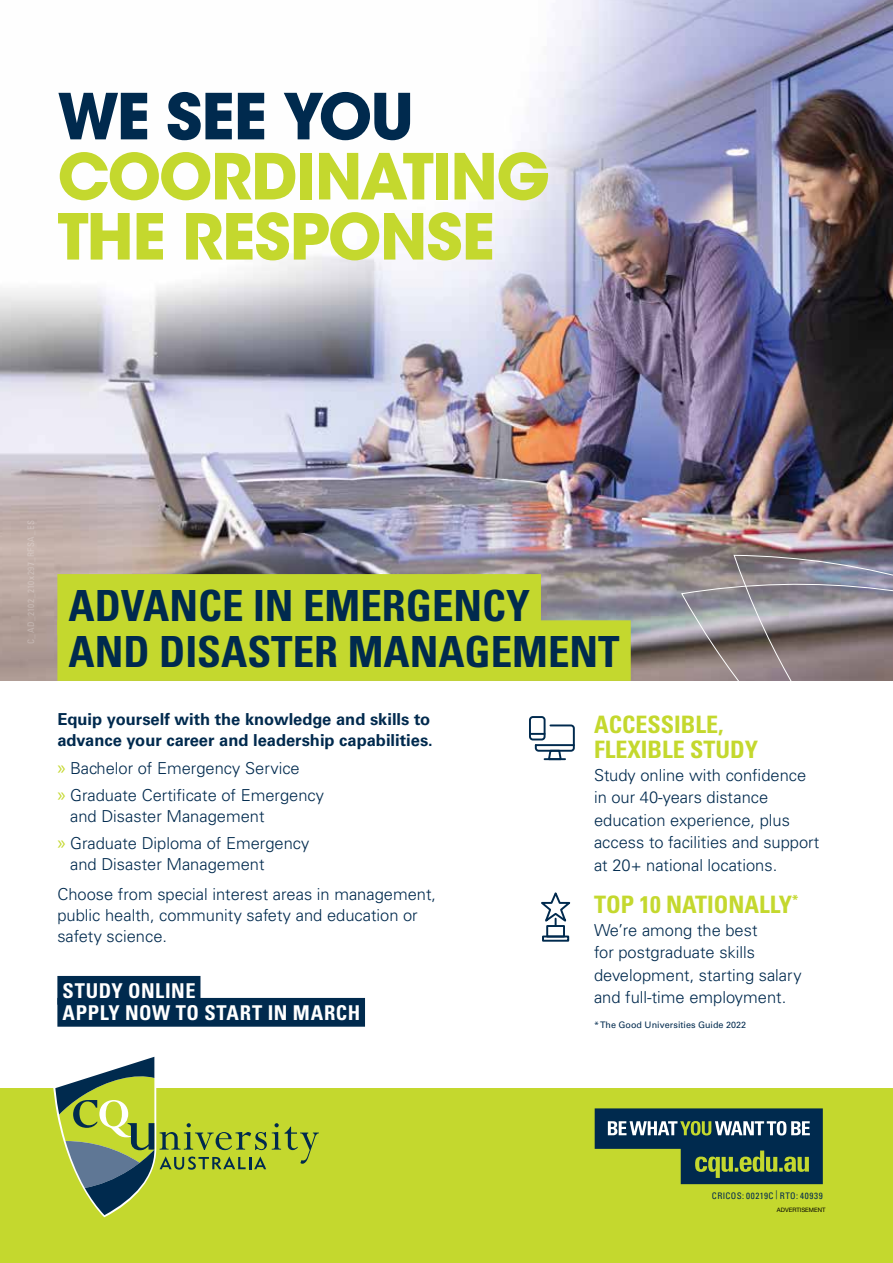
<style>
.page{position:relative;width:893px;height:1263px;background:#fff}
.page>*{position:absolute;margin:0;border:0;box-sizing:border-box;transform-origin:0 0}
.t1{font:700 62.85px/60.2px "ITC Avant Garde Std";letter-spacing:-.025em;color:#c4d82e}
.t2{font:700 62.85px "ITC Avant Garde Std";letter-spacing:-.03em;color:#002a4e}
.t3{font:700 condensed 42.9px/46.2px "Univers LT Std";color:#002a4e}
.t4{font:700 condensed 24px/25.5px "Univers LT Std";color:#c4d82e}
.t5{font:700 condensed 20.4px/22px "Univers LT Std";letter-spacing:.025em;color:#fff}
.t6{font:300 16.5px/22.5px "Univers LT Std";color:#002a4e}
.t7{font:700 16.5px/21px "Univers LT Std";color:#002a4e}
.t8{font:9px "Univers LT Std";color:#002a4e}
.t9{font:condensed 9px "Univers LT Std";letter-spacing:.055em;color:#002a4e}
.t10{font:6px "Helvetica Neue";color:#000}
.s1{font-family:"Myriad Pro";font-weight:400;font-size:19.5px;color:#c4d82e}
</style>
<div class="page">
<div style="left:0;top:1089px;width:893px;height:174px;background:#c4d82e"></div>
<img style="left:0;top:0;width:893px;height:681px">
<div style="left:57px;top:574px;width:484px;height:61px;background:#c4d82e"></div>
<div style="left:57px;top:620px;width:574px;height:61px;background:#c4d82e"></div>
<div style="left:57px;top:976px;width:143px;height:29px;background:#002a4e"></div>
<div style="left:57px;top:998px;width:308px;height:29px;background:#002a4e"></div>
<svg style="left:733px;top:555px;width:160px;height:17px;background:#827e8b"></svg>
<svg style="left:681px;top:572px;width:212px;height:109px;background:#8d8489"></svg>
<svg style="left:53px;top:1056px;width:266px;height:161px"></svg>
<svg style="left:595px;top:1108px;width:228px;height:76px"></svg>
<div style="left:542px;top:935px;width:27px;height:7px;border:2px solid #002a4e"></div>
<div style="left:546px;top:925px;width:19px;height:12px;border:2px solid #002a4e"></div>
<svg style="left:541px;top:892px;width:29px;height:34px"></svg>
<div style="left:529px;top:716px;width:17px;height:24px;border:2px solid #002a4e;border-radius:3px"></div>
<svg style="left:530px;top:723px;width:45px;height:37px"></svg>
<h1 class="t2" style="left:57px;top:75px;width:358px">WE SEE YOU</h1>
<h1 class="t1" style="left:57px;top:146px;width:494px">COORDINATING<br>THE RESPONSE</h1>
<h2 class="t3" style="left:68px;top:582px;width:553px">ADVANCE IN EMERGENCY<br>AND DISASTER MANAGEMENT</h2>
<p class="t7" style="left:57px;top:709px;width:377px">Equip yourself with the knowledge and skills to advance your career and leadership capabilities.</p>
<p class="t6" style="left:57px;top:754px;width:268px;line-height:27.5px"><span class="s1">»</span> Bachelor of Emergency Service<br><span class="s1">»</span> Graduate Certificate of Emergency</p>
<p class="t6" style="left:57px;top:802px;width:254px;line-height:27.3px;text-indent:13px">and Disaster Management<br><span class="s1">»</span> Graduate Diploma of Emergency</p>
<p class="t6" style="left:57px;top:850px;width:380px;line-height:29.5px;text-indent:13px">and Disaster Management<br>Choose from special interest areas in management,</p>
<p class="t6" style="left:57px;top:905px;width:362px;line-height:21px">public health, community safety and education or safety science.</p>
<p class="t5" style="left:63px;top:980px;width:299px">STUDY ONLINE<br>APPLY NOW TO START IN MARCH</p>
<h3 class="t4" style="left:594px;top:711px;width:165px">ACCESSIBLE,<br>FLEXIBLE STUDY</h3>
<p class="t6" style="left:594px;top:764px;width:227px">Study online with confidence in our 40-years distance education experience, plus access to facilities and support at 20+ national locations.</p>
<h3 class="t4" style="left:594px;top:892px;width:206px">TOP 10 NATIONALLY<sup>*</sup></h3>
<p class="t6" style="left:594px;top:919px;width:209px">We’re among the best<br>for postgraduate skills development, starting salary and full-time employment.</p>
<p class="t8" style="left:594px;top:1020px;width:153px">* The Good Universities Guide 2022</p>
<p class="t9" style="left:712px;top:1190px;width:112px">CRICOS: 00219C | RTO: 40939</p>
<p class="t10" style="left:777px;top:1205px;width:50px">ADVERTISEMENT</p>
</div>
